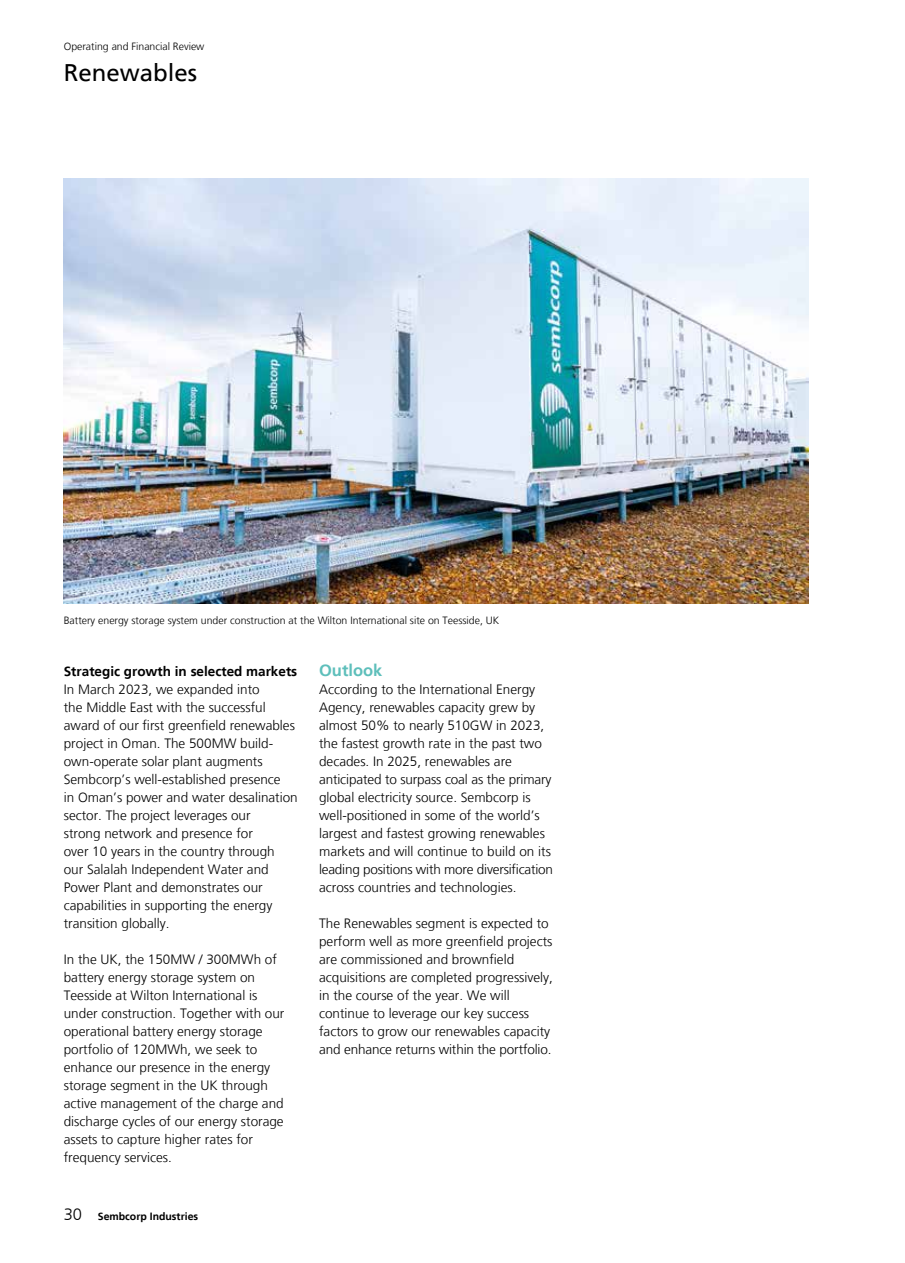
<style>
.page{position:relative;width:905px;height:1263px;background:#fff}
.page>*{position:absolute;margin:0;border:0;box-sizing:border-box;transform-origin:0 0}
.t1{font:24px "Frutiger LT";color:#000}
.t2{font:700 16.5px "Frutiger LT";color:#5ebfbb}
.t3{font:300 13.5px/18px "Frutiger LT";color:#000}
.t4{font:700 13.5px "Frutiger LT";color:#000}
.t5{font:300 10.5px "Frutiger LT";color:#000}
.t6{font:700 10.5px "Frutiger LT";color:#000}
.s1{font-weight:300;font-size:16.5px}
</style>
<div class="page">
<img style="left:64px;top:179px;width:744px;height:425px">
<p class="t5" style="left:64px;top:40px;width:142px">Operating and Financial Review</p>
<h1 class="t1" style="left:64px;top:58px;width:135px">Renewables</h1>
<p class="t5" style="left:64px;top:614px;width:437px">Battery energy storage system under construction at the Wilton International site on Teesside, UK</p>
<p class="t4" style="left:64px;top:663px;width:235px">Strategic growth in selected markets</p>
<p class="t3" style="left:64px;top:680px;width:235px">In March 2023, we expanded into<br>the Middle East with the successful award of our first greenfield renewables project in Oman. The 500MW build&shy;own-operate solar plant augments Sembcorp’s well-established presence<br>in Oman’s power and water desalination sector. The project leverages our<br>strong network and presence for<br>over 10 years in the country through<br>our Salalah Independent Water and Power Plant and demonstrates our capabilities in supporting the energy transition globally.</p>
<p class="t3" style="left:64px;top:950px;width:222px">In the UK, the 150MW / 300MWh of battery energy storage system on Teesside at Wilton International is under construction. Together with our operational battery energy storage portfolio of 120MWh, we seek to enhance our presence in the energy storage segment in the UK through active management of the charge and discharge cycles of our energy storage assets to capture higher rates for frequency services.</p>
<p class="t6" style="left:64px;top:1210px;width:136px"><span class="s1">30</span> Sembcorp Industries</p>
<p class="t2" style="left:319px;top:660px;width:65px">Outlook</p>
<p class="t3" style="left:319px;top:680px;width:235px">According to the International Energy Agency, renewables capacity grew by almost 50% to nearly 510GW in 2023, the fastest growth rate in the past two decades. In 2025, renewables are anticipated to surpass coal as the primary global electricity source. Sembcorp is well-positioned in some of the world’s largest and fastest growing renewables markets and will continue to build on its leading positions with more diversification across countries and technologies.</p>
<p class="t3" style="left:319px;top:914px;width:235px">The Renewables segment is expected to perform well as more greenfield projects are commissioned and brownfield acquisitions are completed progressively, in the course of the year. We will continue to leverage our key success factors to grow our renewables capacity and enhance returns within the portfolio.</p>
</div>
